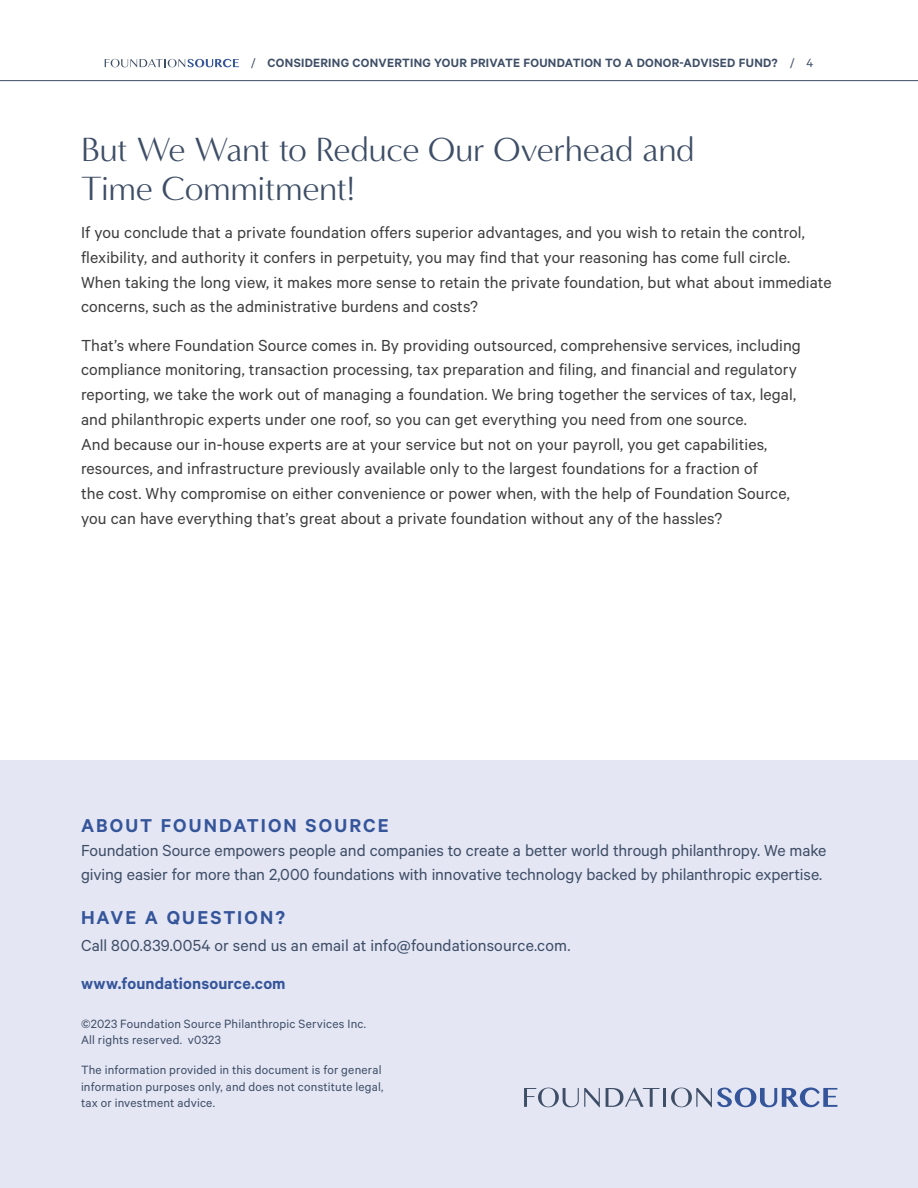
<style>
.page{position:relative;width:918px;height:1188px;background:#fff}
.page>*{position:absolute;margin:0;border:0;box-sizing:border-box;transform-origin:0 0}
.B1_-_Prelo_8_75_11_7{font:34.5px/39px "Minerva Modern";letter-spacing:-.01em;color:#3e4e66}
.Label_Small_Blue{font:600 21px "Calibre";letter-spacing:.1em;color:#35559a}
.B1_-_Prelo_8_75_11_7-2{font:18px/24.8px "Calibre";letter-spacing:.005em;color:#3e3e3f}
.Label_Small_Blue-2{font:18px/24px "Calibre";letter-spacing:-.005em;color:#3e4e66}
.Body_Copy{font:18px "Calibre";letter-spacing:.005em;color:#3e4e66}
.Body_Copy-2{font:600 18px "Calibre";letter-spacing:.01em;color:#35559a}
.Body_Copy-3{font:13.5px/16.5px "Calibre";letter-spacing:.015em;color:#3e4e66}
.t1{font:600 13.5px "Calibre";letter-spacing:.02em;color:#3e4e66}
.s1{font-weight:400}
</style>
<div class="page">
<svg style="left:105px;top:59px;width:134px;height:8px"></svg>
<hr style="left:0;top:80px;width:918px;height:1px;background:#3e4e66">
<div style="left:0;top:760px;width:918px;height:428px;background:#e4e6f4"></div>
<svg style="left:524px;top:1088px;width:76px;height:19px"></svg>
<svg style="left:606px;top:1088px;width:54px;height:19px"></svg>
<hr style="left:663px;top:1088px;width:3px;height:19px;background:#3e4e66">
<svg style="left:671px;top:1088px;width:166px;height:19px"></svg>
<p class="t1" style="left:251px;top:55px;width:564px"><span class="s1">/</span> CONSIDERING CONVERTING YOUR PRIVATE FOUNDATION TO A DONOR-ADVISED FUND? <span class="s1">/ 4</span></p>
<p class="B1_-_Prelo_8_75_11_7" style="left:81px;top:130px;width:615px">But We Want to Reduce Our Overhead and<br>Time Commitment!</p>
<p class="B1_-_Prelo_8_75_11_7-2" style="left:81px;top:220px;width:752px">If you conclude that a private foundation offers superior advantages, and you wish to retain the control, flexibility, and authority it confers in perpetuity, you may find that your reasoning has come full circle.<br>When taking the long view, it makes more sense to retain the private foundation, but what about immediate concerns, such as the administrative burdens and costs?</p>
<p class="B1_-_Prelo_8_75_11_7-2" style="left:81px;top:332px;width:722px">That’s where Foundation Source comes in. By providing outsourced, comprehensive services, including compliance monitoring, transaction processing, tax preparation and filing, and financial and regulatory reporting, we take the work out of managing a foundation. We bring together the services of tax, legal, and philanthropic experts under one roof, so you can get everything you need from one source.<br>And because our in-house experts are at your service but not on your payroll, you get capabilities, resources, and infrastructure previously available only to the largest foundations for a fraction of<br>the cost. Why compromise on either convenience or power when, with the help of Foundation Source, you can have everything that’s great about a private foundation without any of the hassles?</p>
<p class="Label_Small_Blue" style="left:81px;top:813px;width:309px">ABOUT FOUNDATION SOURCE</p>
<p class="Label_Small_Blue-2" style="left:81px;top:838px;width:747px">Foundation Source empowers people and companies to create a better world through philanthropy. We make giving easier for more than 2,000 foundations with innovative technology backed by philanthropic expertise.</p>
<p class="Label_Small_Blue" style="left:81px;top:905px;width:205px">HAVE A QUESTION?</p>
<p class="Body_Copy" style="left:81px;top:935px;width:491px">Call 800.839.0054 or send us an email at info@foundationsource.com.</p>
<p class="Body_Copy-2" style="left:81px;top:972px;width:206px">www.foundationsource.com</p>
<p class="Body_Copy-3" style="left:81px;top:1015px;width:287px">©2023 Foundation Source Philanthropic Services Inc.<br>All rights reserved. v0323</p>
<p class="Body_Copy-3" style="left:81px;top:1061px;width:304px">The information provided in this document is for general information purposes only, and does not constitute legal, tax or investment advice.</p>
</div>
